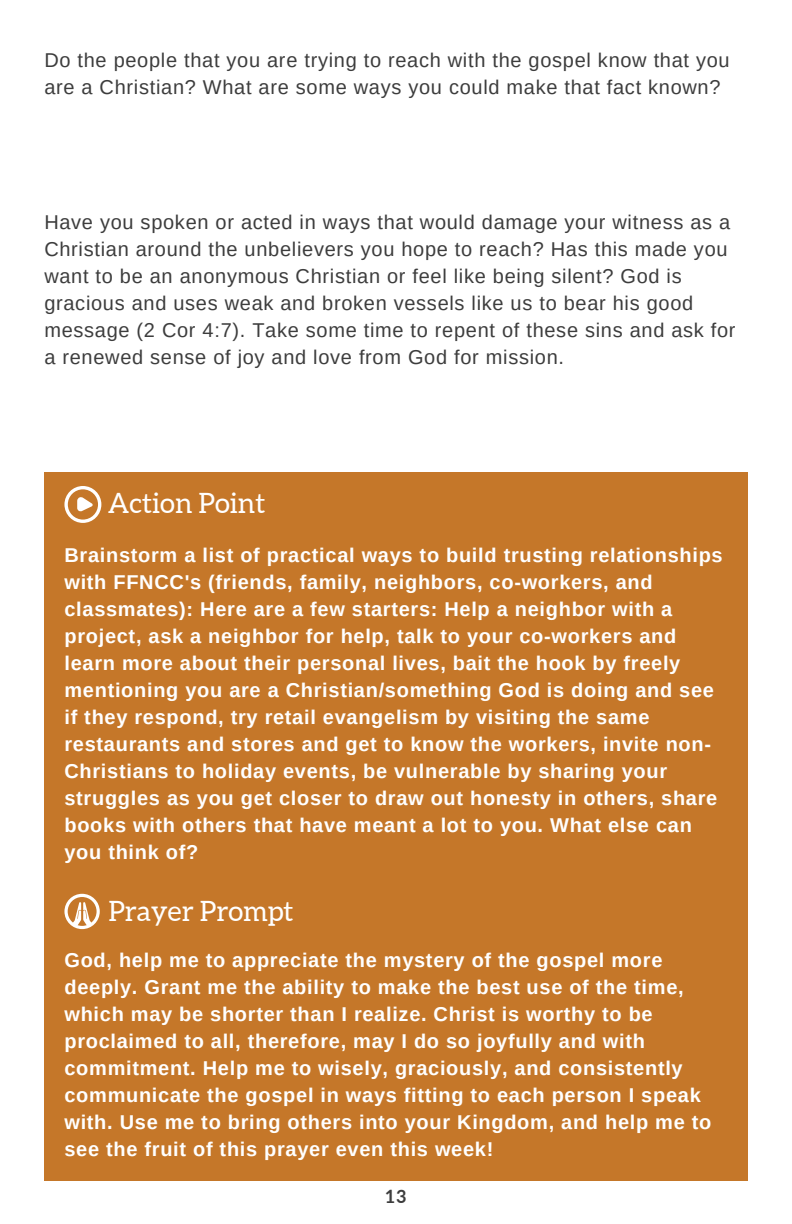
<style>
.page{position:relative;width:792px;height:1224px;background:#fff}
.page>*{position:absolute;margin:0;border:0;box-sizing:border-box;transform-origin:0 0}
.t1{font:28px "Aleo";color:#fff}
.t2{font:700 20px/27px "Arimo";letter-spacing:.035em;color:#fff}
.t3{font:20px/27px "Arimo";letter-spacing:.035em;color:#3d3d3d}
.t4{font:700 18px "Aleo";color:#3d3d3d}
</style>
<div class="page">
<div style="left:44px;top:472px;width:704px;height:709px;background:#c57729"></div>
<svg style="left:64px;top:486px;width:37px;height:37px"></svg>
<svg style="left:64px;top:894px;width:36px;height:35px"></svg>
<p class="t3" style="left:44px;top:46px;width:687px">Do the people that you are trying to reach with the gospel know that you are a Christian? What are some ways you could make that fact known?</p>
<p class="t3" style="left:44px;top:208px;width:693px">Have you spoken or acted in ways that would damage your witness as a Christian around the unbelievers you hope to reach? Has this made you want to be an anonymous Christian or feel like being silent? God is gracious and uses weak and broken vessels like us to bear his good message (2 Cor 4:7). Take some time to repent of these sins and ask for a renewed sense of joy and love from God for mission.</p>
<h2 class="t1" style="left:108px;top:488px;width:159px">Action Point</h2>
<p class="t2" style="left:64px;top:542px;width:660px">Brainstorm a list of practical ways to build trusting relationships with FFNCC's (friends, family, neighbors, co-workers, and classmates): Here are a few starters: Help a neighbor with a project, ask a neighbor for help, talk to your co-workers and learn more about their personal lives, bait the hook by freely mentioning you are a Christian/something God is doing and see if they respond, try retail evangelism by visiting the same restaurants and stores and get to know the workers, invite non-Christians to holiday events, be vulnerable by sharing your struggles as you get closer to draw out honesty in others, share books with others that have meant a lot to you. What else can you think of?</p>
<h1 class="t1" style="left:108px;top:896px;width:187px">Prayer Prompt</h1>
<h1 class="t2" style="left:64px;top:947px;width:648px">God, help me to appreciate the mystery of the gospel more deeply. Grant me the ability to make the best use of the time, which may be shorter than I realize. Christ is worthy to be proclaimed to all, therefore, may I do so joyfully and with commitment. Help me to wisely, graciously, and consistently communicate the gospel in ways fitting to each person I speak with. Use me to bring others into your Kingdom, and help me to see the fruit of this prayer even this week!</h1>
<p class="t4" style="left:386px;top:1187px;width:22px">13</p>
</div>
